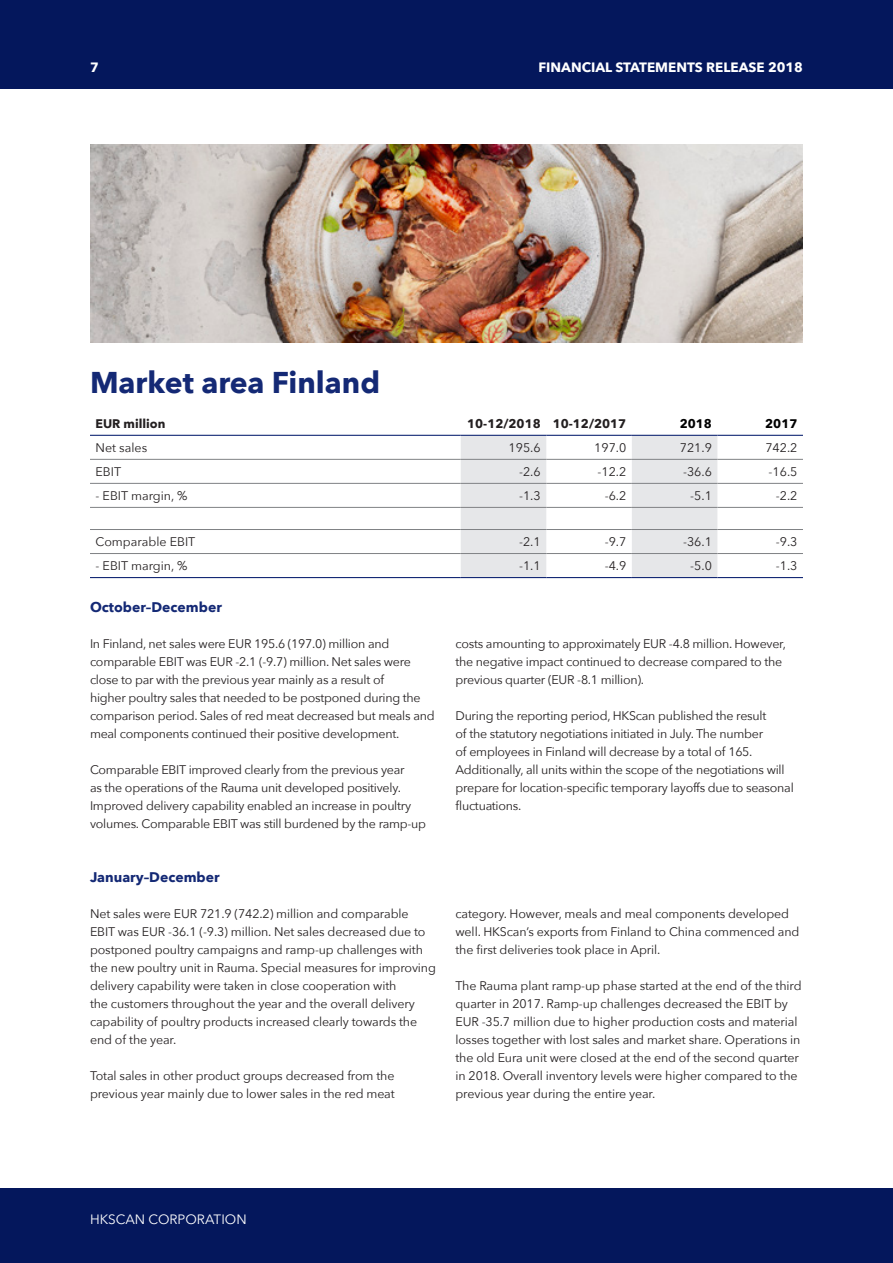
<style>
.page{position:relative;width:893px;height:1263px;background:#fff}
.page>*{position:absolute;margin:0;border:0;box-sizing:border-box;transform-origin:0 0}
.otsikko_20{font:700 30px "Avenir Next";color:#142975}
.otsikko_9{font:700 13.95px "Avenir Next";color:#142975}
.t1{font:700 13.5px "Avenir Next";color:#fff}
.t2{font:13.5px "Avenir Next";color:#fff}
.leipis{font:12.45px/18px "Avenir Next";letter-spacing:-.02em;color:#231f20}
.leipis_taulukko_oik{font:12.45px "Avenir Next";color:#231f20}
.leipis_taulukko{font:12.45px "Avenir Next";color:#231f20}
.leipis_taulukko_oik-2{font:700 12.45px "Avenir Next";color:#231f20}
.leipis_taulukko-2{font:700 12.45px "Avenir Next";color:#231f20}
.leipis_taulukko_oik-3{font:700 12.45px "Avenir Next";color:#000}
</style>
<div class="page">
<div style="left:0;top:0;width:893px;height:89px;background:#04175c"></div>
<div style="left:0;top:1188px;width:893px;height:75px;background:#04175c"></div>
<img style="left:90px;top:144px;width:713px;height:198px">
<svg style="left:461px;top:436px;width:256px;height:141px"></svg>
<hr style="left:90px;top:459px;width:371px;height:1px;background:#808285">
<hr style="left:461px;top:459px;width:85px;height:1px;background:#808285">
<hr style="left:546px;top:459px;width:86px;height:1px;background:#808285">
<hr style="left:632px;top:459px;width:85px;height:1px;background:#808285">
<hr style="left:717px;top:459px;width:86px;height:1px;background:#808285">
<hr style="left:90px;top:483px;width:371px;height:1px;background:#808285">
<hr style="left:461px;top:483px;width:85px;height:1px;background:#808285">
<hr style="left:546px;top:483px;width:86px;height:1px;background:#808285">
<hr style="left:632px;top:483px;width:85px;height:1px;background:#808285">
<hr style="left:717px;top:483px;width:86px;height:1px;background:#808285">
<hr style="left:90px;top:507px;width:371px;height:1px;background:#808285">
<hr style="left:461px;top:507px;width:85px;height:1px;background:#808285">
<hr style="left:546px;top:507px;width:86px;height:1px;background:#808285">
<hr style="left:632px;top:507px;width:85px;height:1px;background:#808285">
<hr style="left:717px;top:507px;width:86px;height:1px;background:#808285">
<hr style="left:90px;top:529px;width:371px;height:1px;background:#808285">
<hr style="left:461px;top:529px;width:85px;height:1px;background:#808285">
<hr style="left:546px;top:529px;width:86px;height:1px;background:#808285">
<hr style="left:632px;top:529px;width:85px;height:1px;background:#808285">
<hr style="left:717px;top:529px;width:86px;height:1px;background:#808285">
<hr style="left:90px;top:553px;width:371px;height:1px;background:#808285">
<hr style="left:461px;top:553px;width:85px;height:1px;background:#808285">
<hr style="left:546px;top:553px;width:86px;height:1px;background:#808285">
<hr style="left:632px;top:553px;width:85px;height:1px;background:#808285">
<hr style="left:717px;top:553px;width:86px;height:1px;background:#808285">
<hr style="left:90px;top:435px;width:371px;height:1px;background:#142975">
<hr style="left:461px;top:435px;width:85px;height:1px;background:#142975">
<hr style="left:546px;top:435px;width:86px;height:1px;background:#142975">
<hr style="left:632px;top:435px;width:85px;height:1px;background:#142975">
<hr style="left:717px;top:435px;width:86px;height:1px;background:#142975">
<hr style="left:90px;top:577px;width:371px;height:1px;background:#142975">
<hr style="left:461px;top:577px;width:85px;height:1px;background:#142975">
<hr style="left:546px;top:577px;width:86px;height:1px;background:#142975">
<hr style="left:632px;top:577px;width:85px;height:1px;background:#142975">
<hr style="left:717px;top:577px;width:86px;height:1px;background:#142975">
<p class="t1" style="left:90px;top:56px;width:10px">7</p>
<p class="t1" style="left:538px;top:56px;width:266px">FINANCIAL STATEMENTS RELEASE 2018</p>
<p class="otsikko_20" style="left:90px;top:357px;width:292px">Market area Finland</p>
<p class="leipis_taulukko-2" style="left:96px;top:413px;width:71px">EUR million</p>
<p class="leipis_taulukko_oik-2" style="left:467px;top:413px;width:75px">10-12/2018</p>
<p class="leipis_taulukko_oik-2" style="left:553px;top:413px;width:75px">10-12/2017</p>
<p class="leipis_taulukko_oik-3" style="left:680px;top:413px;width:34px">2018</p>
<p class="leipis_taulukko_oik-3" style="left:765px;top:413px;width:34px">2017</p>
<p class="leipis_taulukko" style="left:96px;top:437px;width:53px">Net sales</p>
<p class="leipis_taulukko_oik" style="left:509px;top:437px;width:34px">195.6</p>
<p class="leipis_taulukko_oik" style="left:594px;top:437px;width:34px">197.0</p>
<p class="leipis_taulukko_oik" style="left:680px;top:437px;width:34px">721.9</p>
<p class="leipis_taulukko_oik" style="left:765px;top:437px;width:34px">742.2</p>
<p class="leipis_taulukko" style="left:96px;top:461px;width:27px">EBIT</p>
<p class="leipis_taulukko_oik" style="left:519px;top:461px;width:23px">-2.6</p>
<p class="leipis_taulukko_oik" style="left:597px;top:461px;width:30px">-12.2</p>
<p class="leipis_taulukko_oik" style="left:683px;top:461px;width:30px">-36.6</p>
<p class="leipis_taulukko_oik" style="left:769px;top:461px;width:30px">-16.5</p>
<p class="leipis_taulukko" style="left:96px;top:485px;width:93px">- EBIT margin, %</p>
<p class="leipis_taulukko_oik" style="left:519px;top:485px;width:23px">-1.3</p>
<p class="leipis_taulukko_oik" style="left:605px;top:485px;width:23px">-6.2</p>
<p class="leipis_taulukko_oik" style="left:690px;top:485px;width:23px">-5.1</p>
<p class="leipis_taulukko_oik" style="left:776px;top:485px;width:23px">-2.2</p>
<p class="leipis_taulukko" style="left:96px;top:531px;width:101px">Comparable EBIT</p>
<p class="leipis_taulukko_oik" style="left:519px;top:531px;width:23px">-2.1</p>
<p class="leipis_taulukko_oik" style="left:605px;top:531px;width:23px">-9.7</p>
<p class="leipis_taulukko_oik" style="left:683px;top:531px;width:30px">-36.1</p>
<p class="leipis_taulukko_oik" style="left:776px;top:531px;width:23px">-9.3</p>
<p class="leipis_taulukko" style="left:96px;top:555px;width:93px">- EBIT margin, %</p>
<p class="leipis_taulukko_oik" style="left:519px;top:555px;width:23px">-1.1</p>
<p class="leipis_taulukko_oik" style="left:605px;top:555px;width:23px">-4.9</p>
<p class="leipis_taulukko_oik" style="left:690px;top:555px;width:23px">-5.0</p>
<p class="leipis_taulukko_oik" style="left:776px;top:555px;width:23px">-1.3</p>
<p class="otsikko_9" style="left:90px;top:595px;width:133px">October–December</p>
<p class="leipis" style="left:90px;top:634px;width:346px">In Finland, net sales were EUR 195.6 (197.0) million and comparable EBIT was EUR -2.1 (-9.7) million. Net sales were close to par with the previous year mainly as a result of<br>higher poultry sales that needed to be postponed during the comparison period. Sales of red meat decreased but meals and meal components continued their positive development.</p>
<p class="leipis" style="left:90px;top:760px;width:338px">Comparable EBIT improved clearly from the previous year<br>as the operations of the Rauma unit developed positively.<br>Improved delivery capability enabled an increase in poultry volumes. Comparable EBIT was still burdened by the ramp-up</p>
<p class="otsikko_9" style="left:90px;top:865px;width:131px">January–December</p>
<p class="leipis" style="left:90px;top:904px;width:347px">Net sales were EUR 721.9 (742.2) million and comparable EBIT was EUR -36.1 (-9.3) million. Net sales decreased due to postponed poultry campaigns and ramp-up challenges with the new poultry unit in Rauma. Special measures for improving delivery capability were taken in close cooperation with<br>the customers throughout the year and the overall delivery capability of poultry products increased clearly towards the end of the year.</p>
<p class="leipis" style="left:90px;top:1066px;width:306px">Total sales in other product groups decreased from the previous year mainly due to lower sales in the red meat</p>
<p class="leipis" style="left:455px;top:634px;width:332px">costs amounting to approximately EUR -4.8 million. However, the negative impact continued to decrease compared to the previous quarter (EUR -8.1 million).</p>
<p class="leipis" style="left:455px;top:706px;width:340px">During the reporting period, HKScan published the result<br>of the statutory negotiations initiated in July. The number<br>of employees in Finland will decrease by a total of 165.<br>Additionally, all units within the scope of the negotiations will prepare for location-specific temporary layoffs due to seasonal fluctuations.</p>
<p class="leipis" style="left:455px;top:904px;width:345px">category. However, meals and meal components developed well. HKScan’s exports from Finland to China commenced and the first deliveries took place in April.</p>
<p class="leipis" style="left:455px;top:976px;width:348px">The Rauma plant ramp-up phase started at the end of the third quarter in 2017. Ramp-up challenges decreased the EBIT by EUR -35.7 million due to higher production costs and material losses together with lost sales and market share. Operations in the old Eura unit were closed at the end of the second quarter in 2018. Overall inventory levels were higher compared to the previous year during the entire year.</p>
<p class="t2" style="left:90px;top:1208px;width:158px">HKSCAN CORPORATION</p>
</div>
